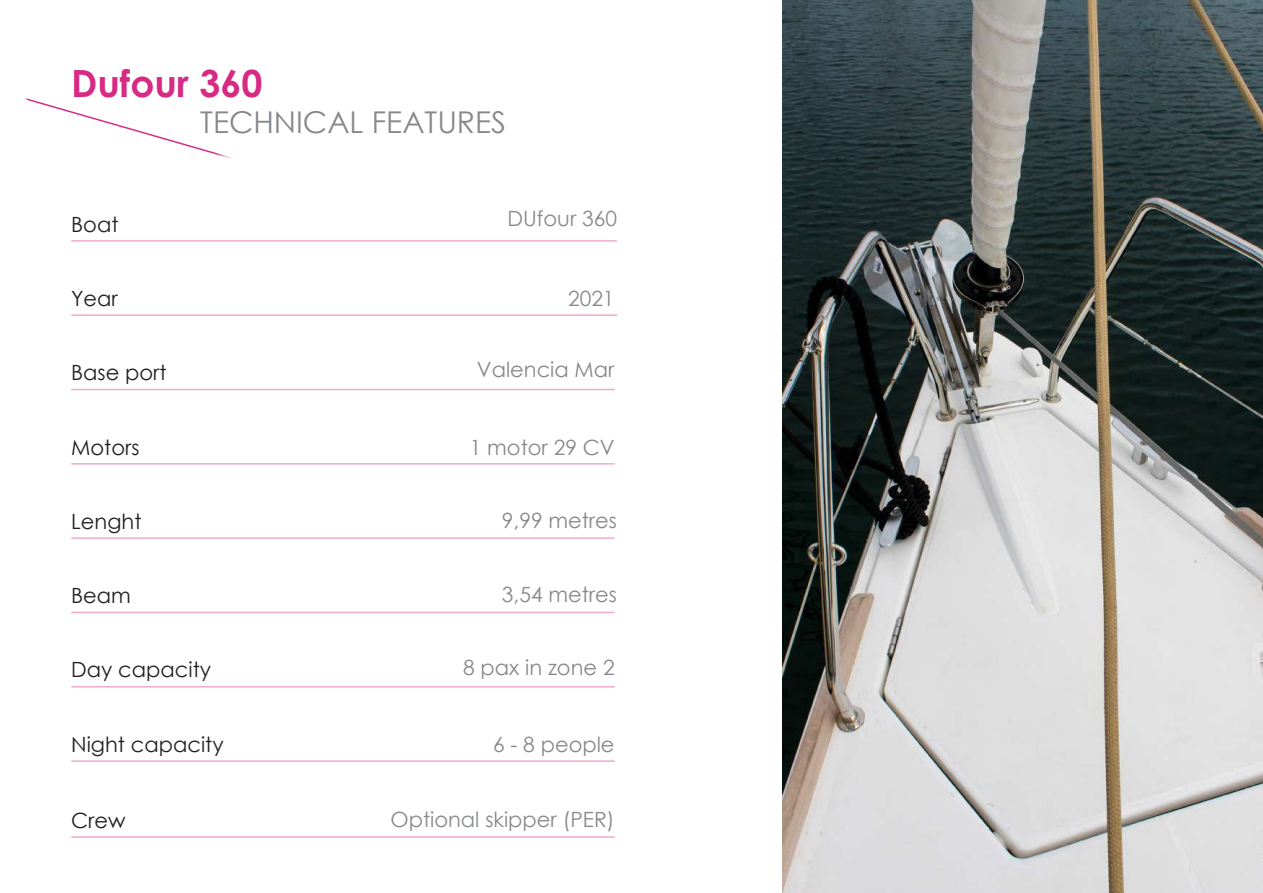
<style>
.page{position:relative;width:1263px;height:893px;background:#fff}
.page>*{position:absolute;margin:0;border:0;box-sizing:border-box;transform-origin:0 0}
.t1{font:700 37.5px "Century Gothic";color:#d82a84}
.t2{font:30px "Century Gothic";color:#86888b}
.t3{font:21px "Century Gothic";color:#86888b}
.t4{font:21px "Century Gothic";color:#231f20}
</style>
<div class="page">
<img style="left:782px;top:0;width:481px;height:893px">
<svg style="left:25px;top:98px;width:207px;height:61px"></svg>
<hr style="left:71px;top:314px;width:546px;height:2px;background:#d82a84">
<hr style="left:71px;top:240px;width:546px;height:2px;background:#d82a84">
<hr style="left:71px;top:463px;width:544px;height:2px;background:#d82a84">
<hr style="left:71px;top:389px;width:544px;height:1px;background:#d82a84">
<hr style="left:71px;top:612px;width:544px;height:1px;background:#d82a84">
<hr style="left:71px;top:537px;width:544px;height:2px;background:#d82a84">
<hr style="left:71px;top:760px;width:544px;height:2px;background:#d82a84">
<hr style="left:71px;top:836px;width:544px;height:2px;background:#d82a84">
<hr style="left:71px;top:686px;width:544px;height:1px;background:#d82a84">
<h1 class="t1" style="left:71px;top:54px;width:193px">Dufour 360</h1>
<h2 class="t2" style="left:200px;top:101px;width:307px">TECHNICAL FEATURES</h2>
<p class="t4" style="left:71px;top:209px;width:49px">Boat</p>
<p class="t3" style="left:508px;top:204px;width:111px">DUfour 360</p>
<p class="t4" style="left:71px;top:284px;width:48px">Year</p>
<p class="t3" style="left:568px;top:284px;width:48px">2021</p>
<p class="t4" style="left:71px;top:358px;width:97px">Base port</p>
<p class="t3" style="left:477px;top:355px;width:139px">Valencia Mar</p>
<p class="t4" style="left:71px;top:432px;width:70px">Motors</p>
<p class="t3" style="left:470px;top:432px;width:146px">1 motor 29 CV</p>
<p class="t4" style="left:71px;top:507px;width:72px">Lenght</p>
<p class="t3" style="left:502px;top:505px;width:117px">9,99 metres</p>
<p class="t4" style="left:71px;top:581px;width:61px">Beam</p>
<p class="t3" style="left:502px;top:580px;width:117px">3,54 metres</p>
<p class="t4" style="left:71px;top:655px;width:141px">Day capacity</p>
<p class="t3" style="left:463px;top:653px;width:153px">8 pax in zone 2</p>
<p class="t4" style="left:71px;top:729px;width:154px">Night capacity</p>
<p class="t3" style="left:493px;top:729px;width:123px">6 - 8 people</p>
<p class="t4" style="left:71px;top:805px;width:56px">Crew</p>
<p class="t3" style="left:390px;top:805px;width:226px">Optional skipper (PER)</p>
</div>
